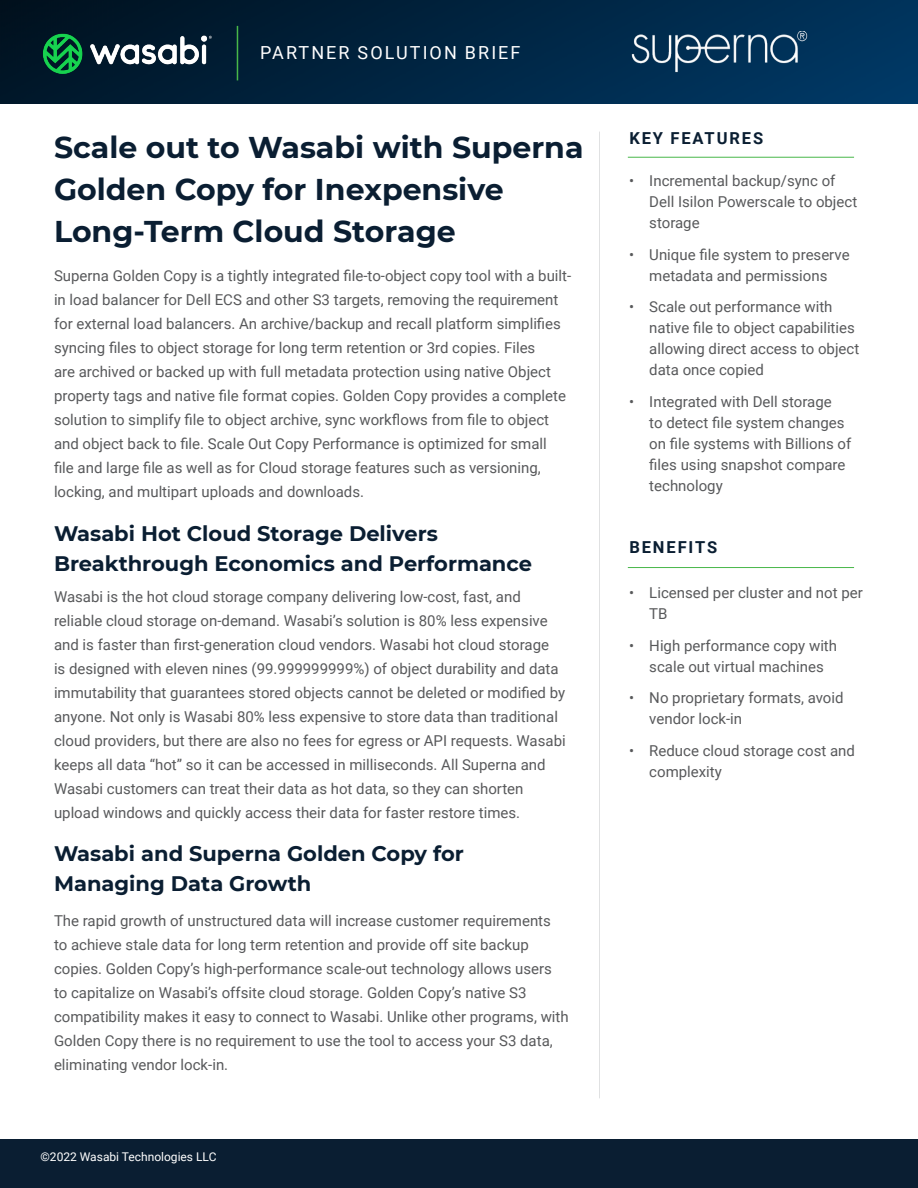
<style>
.page{position:relative;width:918px;height:1188px;background:#fff}
.page>*{position:absolute;margin:0;border:0;box-sizing:border-box;transform-origin:0 0}
.t1{font:700 30px/42px "Montserrat";color:#0a1e32}
.t2{font:700 21px/30px "Montserrat";color:#0a1e32}
.t3{font:18px "Roboto";letter-spacing:.115em;color:#fff}
.t4{font:700 16.5px "Roboto";letter-spacing:.115em;color:#0a1e32}
.t5{font:15px/24px "Roboto";color:#58595b}
.t6{font:12px "Roboto";color:#fff}
</style>
<div class="page">
<img style="left:0;top:0;width:918px;height:104px">
<img style="left:39px;top:26px;width:176px;height:54px">
<hr style="left:237px;top:26px;width:1px;height:54px;background:#48b749">
<div style="left:0;top:1139px;width:918px;height:49px;background:#0a1e32"></div>
<hr style="left:599px;top:132px;width:1px;height:966px;background:#bcbec0">
<img style="left:629px;top:32px;width:181px;height:42px">
<hr style="left:628px;top:157px;width:226px;height:1px;background:#48b749">
<hr style="left:628px;top:567px;width:226px;height:1px;background:#48b749">
<p class="t3" style="left:260px;top:40px;width:262px">PARTNER SOLUTION BRIEF</p>
<h1 class="t1" style="left:54px;top:124px;width:531px">Scale out to Wasabi with Superna<br>Golden Copy for Inexpensive<br>Long-Term Cloud Storage</h1>
<p class="t5" style="left:54px;top:263px;width:519px">Superna Golden Copy is a tightly integrated file-to-object copy tool with a built&shy;in load balancer for Dell ECS and other S3 targets, removing the requirement for external load balancers. An archive/backup and recall platform simplifies syncing files to object storage for long term retention or 3rd copies. Files<br>are archived or backed up with full metadata protection using native Object property tags and native file format copies. Golden Copy provides a complete solution to simplify file to object archive, sync workflows from file to object and object back to file. Scale Out Copy Performance is optimized for small<br>file and large file as well as for Cloud storage features such as versioning, locking, and multipart uploads and downloads.</p>
<h2 class="t2" style="left:54px;top:517px;width:480px">Wasabi Hot Cloud Storage Delivers<br>Breakthrough Economics and Performance</h2>
<p class="t5" style="left:54px;top:584px;width:513px">Wasabi is the hot cloud storage company delivering low-cost, fast, and reliable cloud storage on-demand. Wasabi’s solution is 80% less expensive and is faster than first-generation cloud vendors. Wasabi hot cloud storage<br>is designed with eleven nines (99.999999999%) of object durability and data immutability that guarantees stored objects cannot be deleted or modified by anyone. Not only is Wasabi 80% less expensive to store data than traditional cloud providers, but there are also no fees for egress or API requests. Wasabi keeps all data “hot” so it can be accessed in milliseconds. All Superna and Wasabi customers can treat their data as hot data, so they can shorten upload windows and quickly access their data for faster restore times.</p>
<h2 class="t2" style="left:54px;top:837px;width:411px">Wasabi and Superna Golden Copy for<br>Managing Data Growth</h2>
<p class="t5" style="left:54px;top:908px;width:516px">The rapid growth of unstructured data will increase customer requirements<br>to achieve stale data for long term retention and provide off site backup copies. Golden Copy’s high-performance scale-out technology allows users to capitalize on Wasabi’s offsite cloud storage. Golden Copy’s native S3 compatibility makes it easy to connect to Wasabi. Unlike other programs, with Golden Copy there is no requirement to use the tool to access your S3 data, eliminating vendor lock-in.</p>
<p class="t6" style="left:40px;top:1148px;width:177px">©2022 Wasabi Technologies LLC</p>
<p class="t4" style="left:629px;top:127px;width:135px">KEY FEATURES</p>
<p class="t5" style="left:649px;top:170px;width:209px;line-height:21px;text-indent:-20px">• Incremental backup/sync of<br>Dell Isilon Powerscale to object storage</p>
<p class="t5" style="left:629px;top:243px;width:222px;line-height:21px;text-align:center">• Unique file system to preserve metadata and permissions</p>
<p class="t5" style="left:649px;top:296px;width:212px;line-height:21px;text-indent:-20px">• Scale out performance with native file to object capabilities allowing direct access to object data once copied</p>
<p class="t5" style="left:649px;top:390px;width:203px;line-height:21px;text-indent:-20px">• Integrated with Dell storage<br>to detect file system changes on file systems with Billions of files using snapshot compare technology</p>
<p class="t4" style="left:629px;top:535px;width:89px">BENEFITS</p>
<p class="t5" style="left:649px;top:582px;width:215px;line-height:21px;text-indent:-20px">• Licensed per cluster and not per<br>TB</p>
<p class="t5" style="left:629px;top:634px;width:210px;line-height:21px;text-align:center">• High performance copy with scale out virtual machines</p>
<p class="t5" style="left:649px;top:687px;width:196px;line-height:21px;text-indent:-20px">• No proprietary formats, avoid vendor lock-in</p>
<p class="t5" style="left:649px;top:739px;width:207px;line-height:21px;text-indent:-20px">• Reduce cloud storage cost and complexity</p>
</div>
